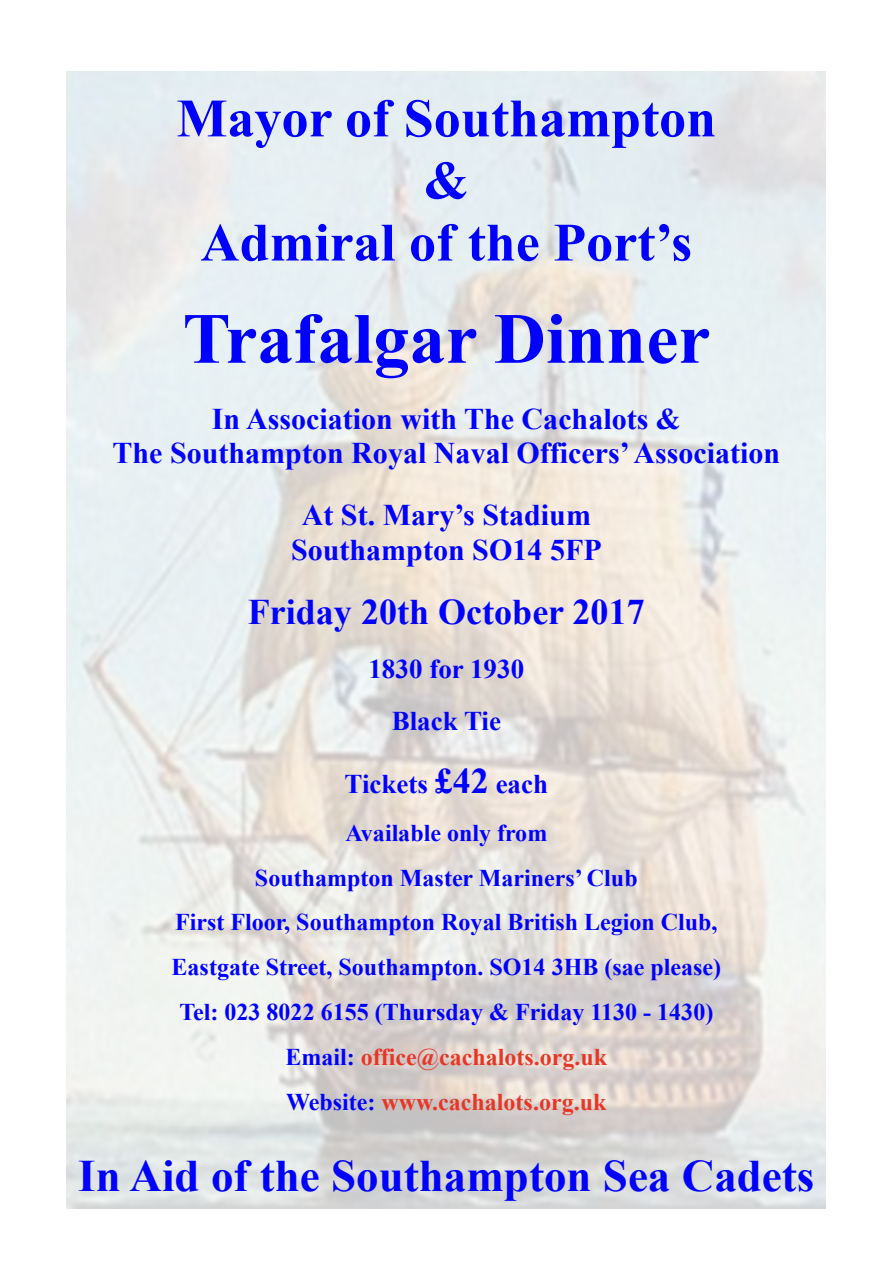
<style>
.page{position:relative;width:893px;height:1263px;background:#fff}
.page>*{position:absolute;margin:0;border:0;box-sizing:border-box;transform-origin:0 0}
.t1{font:700 72px "Times New Roman";color:#00f}
.t2{font:700 54px/62.1px "Times New Roman";color:#00f;text-align:center}
.t3{font:700 45px "Times New Roman";color:#00f}
.t4{font:700 36px "Times New Roman";color:#00f}
.t5{font:700 30px/34.5px "Times New Roman";color:#00f;text-align:center}
.t6{font:700 27px/51.8px "Times New Roman";color:#00f;text-align:center}
.t7{font:700 24px/44.8px "Times New Roman";color:#00f;text-align:center}
.s1{font-size:36px}
.s2{color:#e63726}
</style>
<div class="page">
<h2 class="t2" style="left:176px;top:93px;width:541px">Mayor of Southampton &amp;<br>Admiral of the Port’s</h2>
<h1 class="t1" style="left:183px;top:314px;width:529px">Trafalgar Dinner</h1>
<p class="t5" style="left:113px;top:405px;width:669px">In Association with The Cachalots &amp;<br>The Southampton Royal Naval Officers’ Association</p>
<p class="t5" style="left:291px;top:501px;width:312px">At St. Mary’s Stadium<br>Southampton SO14 5FP</p>
<h3 class="t4" style="left:248px;top:599px;width:398px">Friday 20th October 2017</h3>
<p class="t6" style="left:368px;top:646px;width:157px">1830 for 1930<br>Black Tie</p>
<p class="t6" style="left:345px;top:761px;width:205px">Tickets <span class="s1">£42</span> each</p>
<p class="t7" style="left:172px;top:813px;width:551px">Available only from<br>Southampton Master Mariners’ Club<br>First Floor, Southampton Royal British Legion Club, Eastgate Street, Southampton. SO14 3HB (sae please)<br>Tel: 023 8022 6155 (Thursday &amp; Friday 1130 - 1430)<br>Email: <span class="s2">office@cachalots.org.uk<br></span>Website: <span class="s2">www.cachalots.org.uk</span></p>
<h3 class="t3" style="left:78px;top:1160px;width:738px">In Aid of the Southampton Sea Cadets</h3>
</div>
